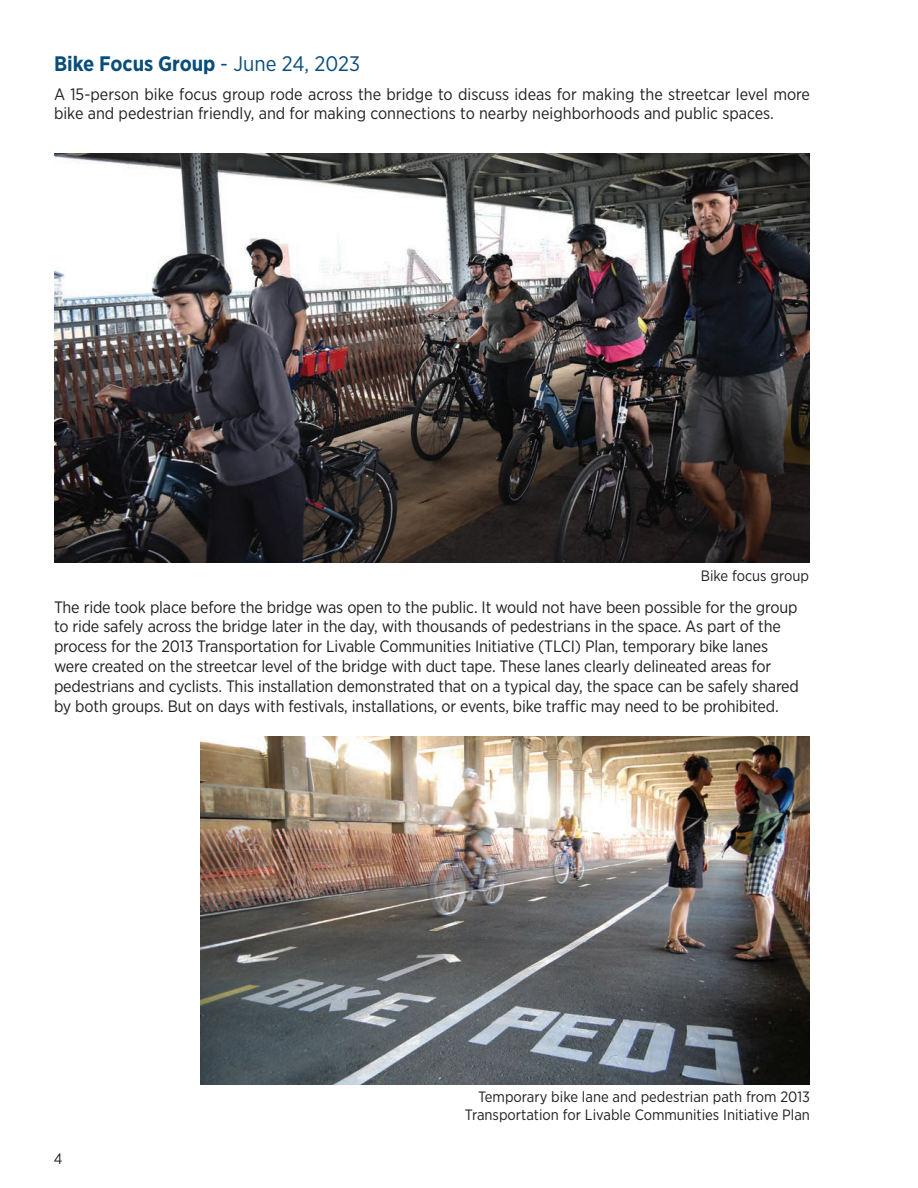
<style>
.page{position:relative;width:918px;height:1188px;background:#fff}
.page>*{position:absolute;margin:0;border:0;box-sizing:border-box;transform-origin:0 0}
.t1{font:700 21px "Gotham Narrow";color:#094e7b}
.t2{font:16.5px/19.8px "Gotham Narrow";letter-spacing:-.01em;color:#231f20}
.t3{font:15px/18px "Gotham Narrow";color:#231f20;text-align:right}
.s1{font-weight:400}
</style>
<div class="page">
<img style="left:54px;top:154px;width:756px;height:409px">
<img style="left:200px;top:736px;width:610px;height:348px">
<h3 class="t1" style="left:54px;top:50px;width:308px">Bike Focus Group <span class="s1">- June 24, 2023</span></h3>
<p class="t2" style="left:54px;top:84px;width:758px">A 15-person bike focus group rode across the bridge to discuss ideas for making the streetcar level more bike and pedestrian friendly, and for making connections to nearby neighborhoods and public spaces.</p>
<p class="t3" style="left:701px;top:566px;width:110px">Bike focus group</p>
<p class="t2" style="left:54px;top:597px;width:746px">The ride took place before the bridge was open to the public. It would not have been possible for the group to ride safely across the bridge later in the day, with thousands of pedestrians in the space. As part of the process for the 2013 Transportation for Livable Communities Initiative (TLCI) Plan, temporary bike lanes were created on the streetcar level of the bridge with duct tape. These lanes clearly delineated areas for pedestrians and cyclists. This installation demonstrated that on a typical day, the space can be safely shared by both groups. But on days with festivals, installations, or events, bike trafc may need to be prohibited.</p>
<p class="t3" style="left:54px;top:1149px;width:10px">4</p>
<p class="t3" style="left:465px;top:1088px;width:347px">Temporary bike lane and pedestrian path from 2013<br>Transportation for Livable Communities Initiative Plan</p>
</div>
